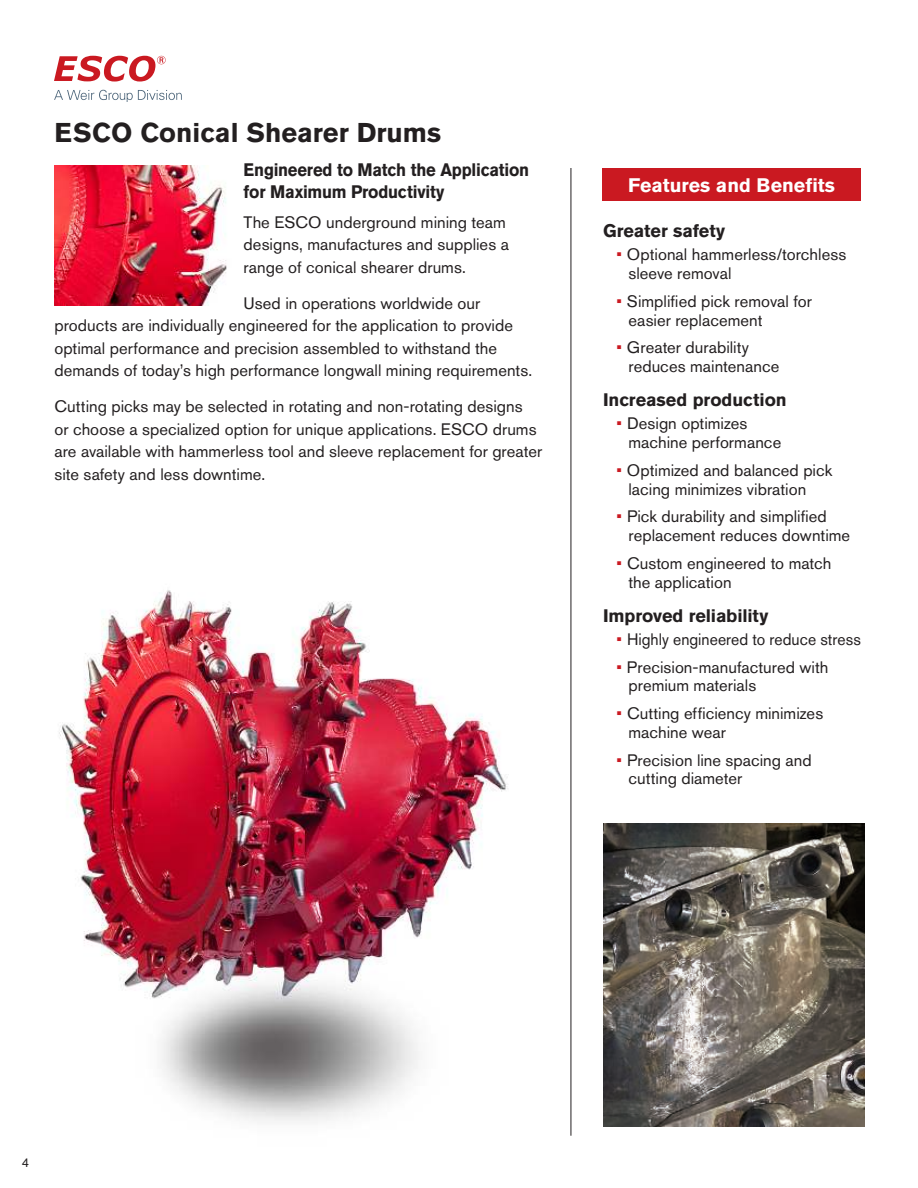
<style>
.page{position:relative;width:918px;height:1188px;background:#fff}
.page>*{position:absolute;margin:0;border:0;box-sizing:border-box;transform-origin:0 0}
.t1{font:700 27px "Akzidenz Grotesk Std";color:#231f20}
.t2{font:700 19.5px "Akzidenz Grotesk Std";color:#fff}
.t3{font:700 18px/22.5px "Akzidenz Grotesk Std";letter-spacing:-.005em;color:#231f20;scale:.92 1}
.t4{font:700 18px "Akzidenz Grotesk Std";letter-spacing:-.005em;color:#231f20}
.t5{font:16.5px/18.8px "Akzidenz Grotesk Std";letter-spacing:.005em;color:#231f20}
.t6{font:16.5px "Akzidenz Grotesk Std";letter-spacing:.005em;color:#231f20;scale:.95 1}
.t7{font:12.75px "Akzidenz Grotesk Std";color:#231f20}
.s1{color:#ca1921}
</style>
<div class="page">
<img style="left:59px;top:590px;width:449px;height:531px">
<div style="left:602px;top:168px;width:259px;height:32px;background:#ca1921"></div>
<hr style="left:571px;top:168px;width:1px;height:968px;background:#231f20">
<img style="left:603px;top:823px;width:261px;height:303px">
<svg style="left:54px;top:56px;width:112px;height:26px"></svg>
<svg style="left:54px;top:90px;width:128px;height:11px"></svg>
<img style="left:54px;top:165px;width:173px;height:141px">
<h1 class="t1" style="left:54px;top:122px;width:388px">ESCO Conical Shearer Drums</h1>
<p class="t3" style="left:244px;top:160px;width:312px">Engineered to Match the Application for Maximum Productivity</p>
<p class="t5" style="left:244px;top:212px;width:267px;line-height:22.5px">The ESCO underground mining team designs, manufactures and supplies a range of conical shearer drums.</p>
<p class="t5" style="left:54px;top:293px;width:479px;line-height:22.5px;text-indent:189px">Used in operations worldwide our products are individually engineered for the application to provide optimal performance and precision assembled to withstand the demands of today’s high performance longwall mining requirements.</p>
<p class="t5" style="left:54px;top:396px;width:489px;line-height:22.5px">Cutting picks may be selected in rotating and non-rotating designs<br>or choose a specialized option for unique applications. ESCO drums are available with hammerless tool and sleeve replacement for greater site safety and less downtime.</p>
<p class="t2" style="left:628px;top:177px;width:208px">Features and Benefits</p>
<p class="t4" style="left:603px;top:224px;width:124px">Greater safety</p>
<p class="t5" style="left:629px;top:246px;width:219px;text-indent:-12px"><span class="s1">•</span> Optional hammerless/torchless sleeve removal</p>
<p class="t5" style="left:628px;top:293px;width:185px;text-indent:-12px"><span class="s1">•</span> Simplified pick removal for easier replacement</p>
<p class="t5" style="left:629px;top:339px;width:152px;text-indent:-12px"><span class="s1">•</span> Greater durability reduces maintenance</p>
<p class="t4" style="left:603px;top:393px;width:185px">Increased production</p>
<p class="t5" style="left:628px;top:415px;width:154px;text-indent:-12px"><span class="s1">•</span> Design optimizes machine performance</p>
<p class="t5" style="left:629px;top:462px;width:205px;text-indent:-12px"><span class="s1">•</span> Optimized and balanced pick lacing minimizes vibration</p>
<p class="t5" style="left:628px;top:508px;width:223px;text-indent:-12px"><span class="s1">•</span> Pick durability and simplified replacement reduces downtime</p>
<p class="t5" style="left:628px;top:555px;width:204px;text-indent:-12px"><span class="s1">•</span> Custom engineered to match the application</p>
<p class="t4" style="left:603px;top:609px;width:167px">Improved reliability</p>
<p class="t6" style="left:616px;top:632px;width:259px"><span class="s1">•</span> Highly engineered to reduce stress</p>
<p class="t5" style="left:629px;top:659px;width:201px;text-indent:-12px"><span class="s1">•</span> Precision-manufactured with premium materials</p>
<p class="t5" style="left:628px;top:705px;width:196px;text-indent:-12px"><span class="s1">•</span> Cutting efficiency minimizes machine wear</p>
<p class="t5" style="left:628px;top:752px;width:185px;text-indent:-12px"><span class="s1">•</span> Precision line spacing and cutting diameter</p>
<p class="t7" style="left:22px;top:1157px;width:9px">4</p>
</div>
